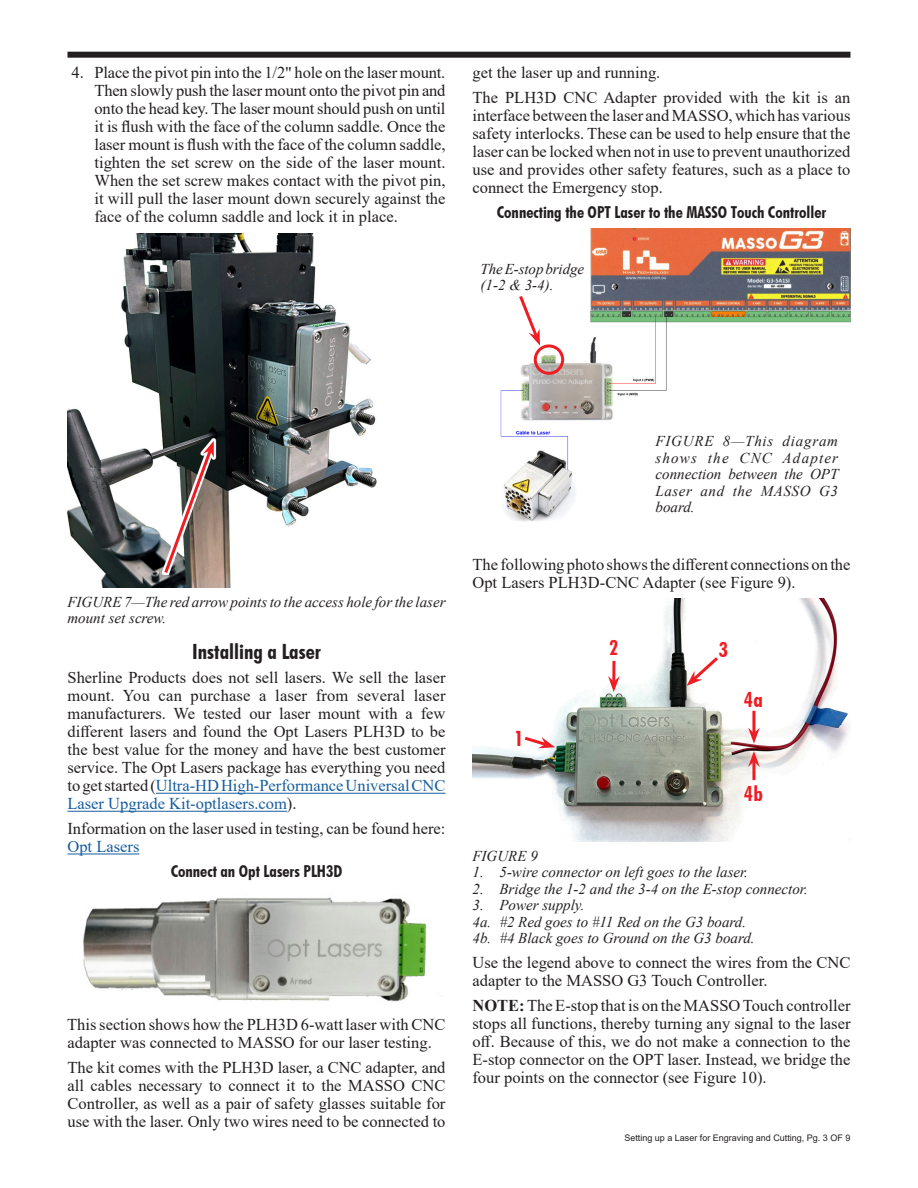
<style>
.page{position:relative;width:918px;height:1188px;background:#fff}
.page>*{position:absolute;margin:0;border:0;box-sizing:border-box;transform-origin:0 0}
.Subhead_1{font:21px "Futuri Condensed Bold SWFTE";color:#231f20}
.Photo_callout_text{font:21px "Futuri Condensed Bold SWFTE";color:#ee1d23}
.Body_text{font:16.5px/18px "Times New Roman";color:#231f20;text-align:justify}
.numbers_indent{font:16.5px/18px "Times New Roman";color:#231f20;text-align:justify}
.Subhead_2{font:16.5px "Futuri Condensed Bold SWFTE";color:#231f20}
.t1{font:italic 15px/16.5px "Times New Roman";color:#231f20}
.t2{font:9px "Arial";color:#231f20}
.s1{color:#175d9e}
.s2{font-weight:700}
</style>
<div class="page">
<hr style="left:156px;top:793px;width:290px;height:1px;background:#175d9e">
<hr style="left:68px;top:811px;width:219px;height:1px;background:#175d9e">
<hr style="left:68px;top:854px;width:71px;height:1px;background:#175d9e">
<img style="left:68px;top:233px;width:309px;height:355px">
<svg style="left:162px;top:438px;width:54px;height:137px"></svg>
<svg style="left:162px;top:441px;width:52px;height:135px"></svg>
<img style="left:83px;top:897px;width:360px;height:105px">
<img style="left:500px;top:229px;width:350px;height:292px">
<div style="left:534px;top:344px;width:30px;height:31px;border:3px solid #ee1d23;border-radius:50%"></div>
<svg style="left:517px;top:293px;width:23px;height:53px"></svg>
<img style="left:472px;top:598px;width:377px;height:244px">
<div style="left:515px;top:729px;width:7px;height:18px;background:#fff"></div>
<div style="left:609px;top:639px;width:10px;height:17px;background:#fff"></div>
<div style="left:718px;top:640px;width:11px;height:18px;background:#fff"></div>
<div style="left:743px;top:690px;width:20px;height:18px;background:#fff"></div>
<div style="left:743px;top:784px;width:21px;height:19px;background:#fff"></div>
<svg style="left:521px;top:734px;width:34px;height:14px"></svg>
<hr style="left:612px;top:661px;width:3px;height:21px;background:#ee1d23">
<svg style="left:608px;top:676px;width:12px;height:16px"></svg>
<svg style="left:687px;top:654px;width:34px;height:32px"></svg>
<hr style="left:752px;top:711px;width:3px;height:22px;background:#ee1d23">
<svg style="left:748px;top:728px;width:12px;height:16px"></svg>
<hr style="left:752px;top:761px;width:3px;height:19px;background:#ee1d23">
<svg style="left:748px;top:751px;width:12px;height:16px"></svg>
<div style="left:68px;top:52px;width:782px;height:6px;background:#231f20"></div>
<p class="numbers_indent" style="left:94px;top:63px;width:353px;text-indent:-23px">4. Place the pivot pin into the 1/2" hole on the laser mount.<br>Then slowly push the laser mount onto the pivot pin and onto the head key. The laser mount should push on until it is flush with the face of the column saddle. Once the laser mount is flush with the face of the column saddle, tighten the set screw on the side of the laser mount.<br>When the set screw makes contact with the pivot pin, it will pull the laser mount down securely against the face of the column saddle and lock it in place.</p>
<p class="Body_text" style="left:472px;top:63px;width:189px">get the laser up and running.</p>
<p class="Body_text" style="left:472px;top:88px;width:380px">The PLH3D CNC Adapter provided with the kit is an interface between the laser and MASSO, which has various safety interlocks. These can be used to help ensure that the laser can be locked when not in use to prevent unauthorized use and provides other safety features, such as a place to connect the Emergency stop.</p>
<p class="Subhead_2" style="left:497px;top:201px;width:331px">Connecting the OPT Laser to the MASSO Touch Controller</p>
<p class="t1" style="left:481px;top:260px;width:105px">The E-stop bridge (1-2 &amp; 3-4).</p>
<p class="t1" style="left:68px;top:593px;width:380px">FIGURE 7—The red arrow points to the access hole for the laser mount set screw.</p>
<p class="Subhead_1" style="left:192px;top:637px;width:130px">Installing a Laser</p>
<p class="Body_text" style="left:68px;top:668px;width:380px">Sherline Products does not sell lasers. We sell the laser mount. You can purchase a laser from several laser manufacturers. We tested our laser mount with a few different lasers and found the Opt Lasers PLH3D to be the best value for the money and have the best customer service. The Opt Lasers package has everything you need to get started (<span class="s1">Ultra-HD High-Performance Universal CNC Laser Upgrade Kit-optlasers.com</span>).</p>
<p class="Body_text" style="left:68px;top:819px;width:379px">Information on the laser used in testing, can be found here:<br><span class="s1">Opt Lasers</span></p>
<p class="Subhead_2" style="left:171px;top:860px;width:173px">Connect an Opt Lasers PLH3D</p>
<p class="Body_text" style="left:67px;top:1015px;width:380px">This section shows how the PLH3D 6-watt laser with CNC adapter was connected to MASSO for our laser testing.</p>
<p class="Body_text" style="left:68px;top:1058px;width:380px">The kit comes with the PLH3D laser, a CNC adapter, and all cables necessary to connect it to the MASSO CNC Controller, as well as a pair of safety glasses suitable for use with the laser. Only two wires need to be connected to</p>
<p class="t1" style="left:656px;top:433px;width:184px;text-align:justify">FIGURE 8—This diagram shows the CNC Adapter connection between the OPT Laser and the MASSO G3 board.</p>
<p class="Body_text" style="left:472px;top:555px;width:380px">The following photo shows the different connections on the<br>Opt Lasers PLH3D-CNC Adapter (see Figure 9).</p>
<p class="Photo_callout_text" style="left:514px;top:724px;width:11px">1</p>
<p class="t1" style="left:472px;top:847px;width:67px">FIGURE 9</p>
<p class="Photo_callout_text" style="left:609px;top:634px;width:11px">2</p>
<p class="Photo_callout_text" style="left:719px;top:635px;width:11px">3</p>
<p class="Photo_callout_text" style="left:744px;top:685px;width:21px">4a</p>
<p class="Photo_callout_text" style="left:744px;top:780px;width:21px">4b</p>
<p class="t1" style="left:472px;top:864px;width:277px">1. 5-wire connector on left goes to the laser.</p>
<p class="t1" style="left:472px;top:880px;width:337px">2. Bridge the 1-2 and the 3-4 on the E-stop connector.</p>
<p class="t1" style="left:472px;top:897px;width:113px">3. Power supply.</p>
<p class="t1" style="left:472px;top:913px;width:275px">4a. #2 Red goes to #11 Red on the G3 board.</p>
<p class="t1" style="left:472px;top:930px;width:284px">4b. #4 Black goes to Ground on the G3 board.</p>
<p class="Body_text" style="left:472px;top:953px;width:379px">Use the legend above to connect the wires from the CNC adapter to the MASSO G3 Touch Controller.</p>
<p class="Body_text" style="left:472px;top:996px;width:380px"><span class="s2">NOTE:</span> The E-stop that is on the MASSO Touch controller stops all functions, thereby turning any signal to the laser off. Because of this, we do not make a connection to the E-stop connector on the OPT laser. Instead, we bridge the four points on the connector (see Figure 10).</p>
<p class="t2" style="left:624px;top:1131px;width:228px">Setting up a Laser for Engraving and Cutting, Pg. 3 OF 9</p>
</div>
